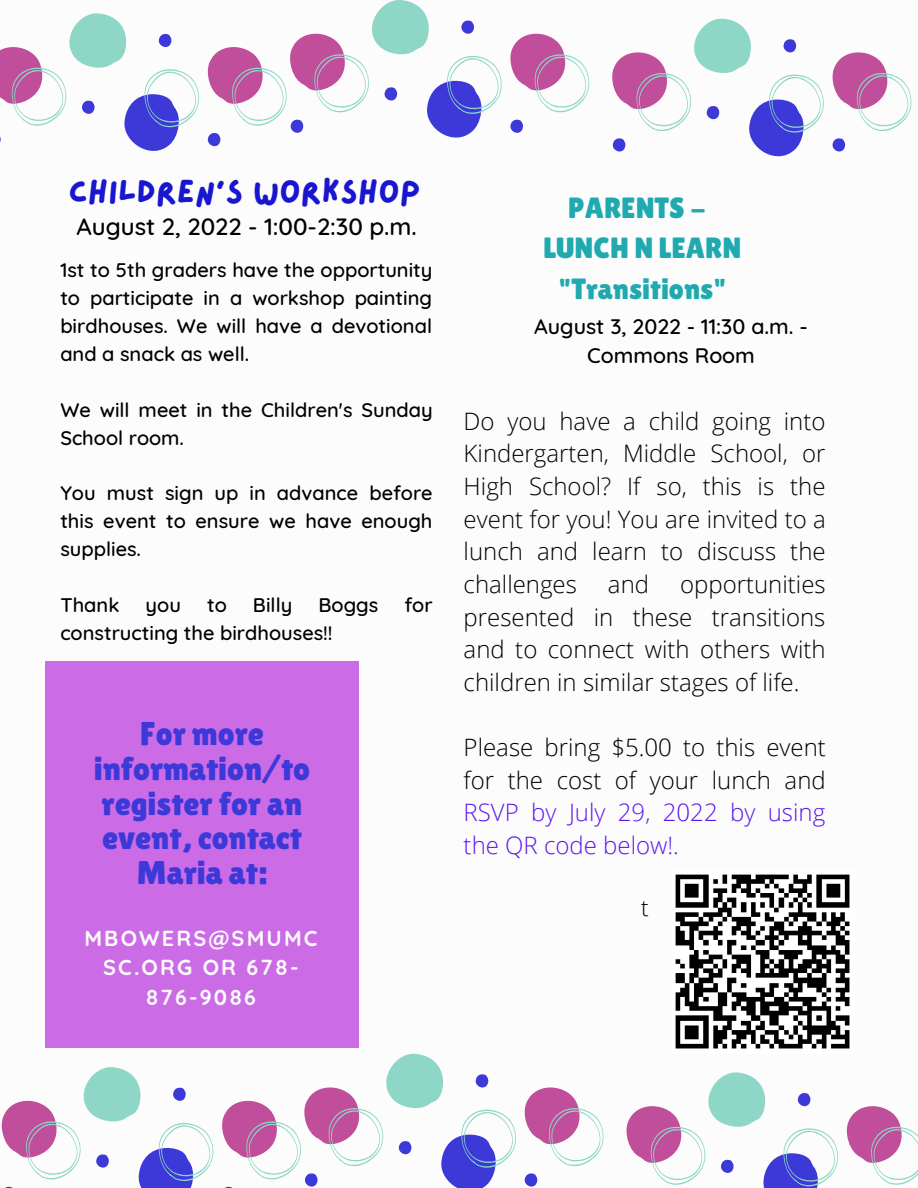
<style>
.page{position:relative;width:918px;height:1188px;background:#fff}
.page>*{position:absolute;margin:0;border:0;box-sizing:border-box;transform-origin:0 0}
.t1{font:33px "Lazydog";color:#1916cf}
.t2{font:32.85px/34.8px "Lilita One";color:#3c39d8;text-align:center}
.t3{font:29.25px/40.5px "Lilita One";color:#20aaaf;text-align:center}
.t4{font:300 24px/32.7px "Open Sans";color:#000;text-align:justify}
.t5{font:300 24px/32.7px "Open Sans";color:#5e17eb}
.t6{font:500 24px "Quicksand";color:#000}
.t7{font:300 22.65px "Open Sans";color:#000}
.t8{font:700 21.6px/29.2px "Quicksand";letter-spacing:.1em;color:#fcfcfc;text-align:center}
.t9{font:500 21.45px/29.2px "Quicksand";color:#000;text-align:center}
.t10{font:500 19.95px/27.9px "Quicksand";color:#000;text-align:justify}
</style>
<div class="page">
<div style="left:45px;top:661px;width:314px;height:387px;background:#cb6ce6"></div>
<svg style="left:0;top:0;width:590px;height:151px"></svg>
<svg style="left:832px;top:138px;width:14px;height:14px"></svg>
<svg style="left:612px;top:19px;width:212px;height:137px"></svg>
<svg style="left:832px;top:52px;width:80px;height:79px"></svg>
<svg style="left:524px;top:1173px;width:14px;height:14px"></svg>
<svg style="left:1px;top:1054px;width:515px;height:134px"></svg>
<svg style="left:524px;top:1087px;width:80px;height:80px"></svg>
<svg style="left:626px;top:1072px;width:292px;height:116px"></svg>
<img style="left:675px;top:874px;width:175px;height:175px">
<h1 class="t1" style="left:68px;top:176px;width:354px">CHILDREN'S WORKSHOP</h1>
<p class="t6" style="left:76px;top:211px;width:342px">August 2, 2022 - 1:00-2:30 p.m.</p>
<p class="t10" style="left:60px;top:256px;width:374px">1st to 5th graders have the opportunity to participate in a workshop painting birdhouses. We will have a devotional and a snack as well.</p>
<p class="t10" style="left:60px;top:395px;width:374px">We will meet in the Children's Sunday<br>School room.</p>
<p class="t10" style="left:60px;top:479px;width:374px">You must sign up in advance before this event to ensure we have enough supplies.</p>
<p class="t10" style="left:60px;top:591px;width:61px">Thank</p>
<p class="t10" style="left:146px;top:591px;width:37px">you</p>
<p class="t10" style="left:207px;top:591px;width:21px">to</p>
<p class="t10" style="left:253px;top:591px;width:41px">Billy</p>
<p class="t10" style="left:318px;top:591px;width:61px">Boggs</p>
<p class="t10" style="left:404px;top:591px;width:30px">for</p>
<p class="t10" style="left:60px;top:618px;width:274px">constructing the birdhouses!!</p>
<h2 class="t2" style="left:94px;top:716px;width:218px">For more information/to register for an event, contact<br>Maria at:</h2>
<p class="t8" style="left:84px;top:923px;width:235px">MBOWERS@SMUMC<br>SC.ORG OR 678-<br>876-9086</p>
<p class="t3" style="left:544px;top:187px;width:199px">PARENTS -<br>LUNCH N LEARN "Transitions"</p>
<p class="t9" style="left:534px;top:311px;width:275px">August 3, 2022 - 11:30 a.m. -<br>Commons Room</p>
<p class="t4" style="left:464px;top:404px;width:364px">Do you have a child going into Kindergarten, Middle School, or High School? If so, this is the event for you! You are invited to a lunch and learn to discuss the challenges</p>
<p class="t4" style="left:608px;top:567px;width:43px">and</p>
<p class="t4" style="left:464px;top:567px;width:364px;text-indent:216px">opportunities presented in these transitions and to connect with others with children in similar stages of life.</p>
<p class="t4" style="left:464px;top:730px;width:364px">Please bring $5.00 to this event for the cost of your lunch and</p>
<p class="t5" style="left:464px;top:796px;width:363px">RSVP by July 29, 2022 by using the QR code below!.</p>
<p class="t7" style="left:641px;top:892px;width:9px">t</p>
</div>
